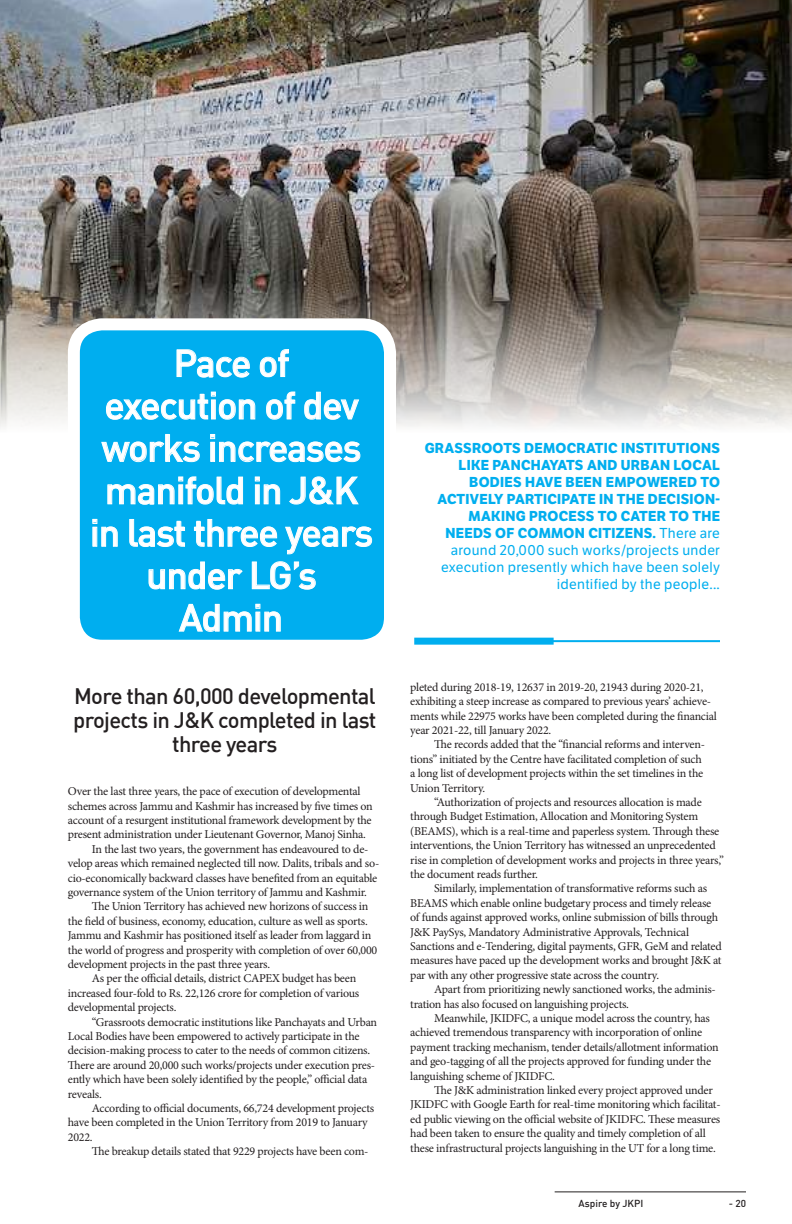
<style>
.page{position:relative;width:792px;height:1224px;background:#fff}
.page>*{position:absolute;margin:0;border:0;box-sizing:border-box;transform-origin:0 0}
.t1{font:500 37.6px/42.4px "DIN";letter-spacing:-.03em;color:#fff;text-align:center}
.t2{font:500 22px/24px "DIN";letter-spacing:-.03em;color:#231f20;text-align:center}
.t3{font:700 14px/17px "LFT Etica";letter-spacing:.02em;color:#00aeef;text-align:right}
.t4{font:12px/14.4px "Minion Pro";letter-spacing:-.02em;color:#231f20}
.t5{font:500 10px "DIN";color:#231f20}
.s1{font-weight:400}
</style>
<div class="page">
<img style="left:0;top:0;width:792px;height:427px">
<hr style="left:555px;top:1191px;width:191px;height:1px;background:#231f20">
<div style="left:74px;top:324px;width:316px;height:322px;background:#00aeef;border-radius:28px"></div>
<svg style="left:177px;top:349px;width:73px;height:28px"></svg>
<svg style="left:260px;top:349px;width:29px;height:28px"></svg>
<svg style="left:106px;top:392px;width:149px;height:28px"></svg>
<svg style="left:266px;top:392px;width:29px;height:28px"></svg>
<svg style="left:304px;top:392px;width:55px;height:28px"></svg>
<svg style="left:101px;top:434px;width:99px;height:28px"></svg>
<svg style="left:210px;top:434px;width:150px;height:28px"></svg>
<svg style="left:107px;top:476px;width:136px;height:29px"></svg>
<svg style="left:255px;top:476px;width:25px;height:28px"></svg>
<svg style="left:289px;top:476px;width:69px;height:29px"></svg>
<svg style="left:92px;top:519px;width:26px;height:28px"></svg>
<svg style="left:129px;top:519px;width:56px;height:28px"></svg>
<svg style="left:194px;top:519px;width:83px;height:28px"></svg>
<svg style="left:285px;top:527px;width:87px;height:27px"></svg>
<svg style="left:149px;top:561px;width:93px;height:28px"></svg>
<svg style="left:252px;top:561px;width:64px;height:28px"></svg>
<svg style="left:179px;top:604px;width:102px;height:28px"></svg>
<div style="left:68px;top:318px;width:328px;height:334px;border:12px solid #fff;border-radius:28px"></div>
<hr style="left:418px;top:640px;width:302px;height:2px;background:#00aeef">
<div style="left:414px;top:638px;width:140px;height:7px;background:#00aeef"></div>
<h1 class="t1" style="left:90px;top:341px;width:285px">Pace of<br>execution of dev works increases manifold in J&amp;K in last three years under LG’s<br>Admin</h1>
<h2 class="t2" style="left:73px;top:683px;width:305px">More than 60,000 developmental projects in J&amp;K completed in last three years</h2>
<p class="t4" style="left:68px;top:784px;width:294px">Over the last three years, the pace of execution of developmental</p>
<p class="t4" style="left:68px;top:799px;width:306px">schemes across Jammu and Kashmir has increased by five times on</p>
<p class="t4" style="left:68px;top:813px;width:305px">account of a resurgent institutional framework development by the</p>
<p class="t4" style="left:68px;top:827px;width:300px">present administration under Lieutenant Governor, Manoj Sinha.</p>
<p class="t4" style="left:92px;top:842px;width:278px">In the last two years, the government has endeavoured to de-</p>
<p class="t4" style="left:68px;top:856px;width:313px">velop areas which remained neglected till now. Dalits, tribals and so-</p>
<p class="t4" style="left:68px;top:871px;width:311px">cio-economically backward classes have benefited from an equitable</p>
<p class="t4" style="left:68px;top:885px;width:301px">governance system of the Union territory of Jammu and Kashmir.</p>
<p class="t4" style="left:92px;top:899px;width:278px">The Union Territory has achieved new horizons of success in</p>
<p class="t4" style="left:68px;top:914px;width:301px">the field of business, economy, education, culture as well as sports.</p>
<p class="t4" style="left:68px;top:928px;width:305px">Jammu and Kashmir has positioned itself as leader from laggard in</p>
<p class="t4" style="left:68px;top:943px;width:311px">the world of progress and prosperity with completion of over 60,000</p>
<p class="t4" style="left:68px;top:957px;width:204px">development projects in the past three years.</p>
<p class="t4" style="left:92px;top:971px;width:266px">As per the official details, district CAPEX budget has been</p>
<p class="t4" style="left:68px;top:986px;width:293px">increased four-fold to Rs. 22,126 crore for completion of various</p>
<p class="t4" style="left:68px;top:1000px;width:110px">developmental projects.</p>
<p class="t4" style="left:92px;top:1015px;width:287px">“Grassroots democratic institutions like Panchayats and Urban</p>
<p class="t4" style="left:68px;top:1029px;width:293px">Local Bodies have been empowered to actively participate in the</p>
<p class="t4" style="left:68px;top:1043px;width:304px">decision-making process to cater to the needs of common citizens.</p>
<p class="t4" style="left:68px;top:1058px;width:309px">There are around 20,000 such works/projects under execution pres-</p>
<p class="t4" style="left:68px;top:1072px;width:301px">ently which have been solely identified by the people,” official data</p>
<p class="t4" style="left:68px;top:1087px;width:35px">reveals.</p>
<p class="t4" style="left:92px;top:1101px;width:284px">According to official documents, 66,724 development projects</p>
<p class="t4" style="left:68px;top:1115px;width:301px">have been completed in the Union Territory from 2019 to January</p>
<p class="t4" style="left:68px;top:1130px;width:26px">2022.</p>
<p class="t4" style="left:92px;top:1144px;width:278px">The breakup details stated that 9229 projects have been com-</p>
<p class="t3" style="left:425px;top:439px;width:297px">GRASSROOTS DEMOCRATIC INSTITUTIONS LIKE PANCHAYATS AND URBAN LOCAL BODIES HAVE BEEN EMPOWERED TO ACTIVELY PARTICIPATE IN THE DECISION-MAKING PROCESS TO CATER TO THE NEEDS OF COMMON CITIZENS. <span class="s1">There are around 20,000 such works/projects under execution presently which have been solely identified by the people...</span></p>
<p class="t4" style="left:410px;top:680px;width:308px">pleted during 2018-19, 12637 in 2019-20, 21943 during 2020-21, exhibiting a steep increase as compared to previous years’ achieve&shy;ments while 22975 works have been completed during the financial year 2021-22, till January 2022.</p>
<p class="t4" style="left:410px;top:737px;width:296px;text-indent:24px">The records added that the “financial reforms and interven&shy;tions” initiated by the Centre have facilitated completion of such a long list of development projects within the set timelines in the Union Territory.</p>
<p class="t4" style="left:410px;top:795px;width:315px;text-indent:24px">“Authorization of projects and resources allocation is made through Budget Estimation, Allocation and Monitoring System (BEAMS), which is a real-time and paperless system. Through these interventions, the Union Territory has witnessed an unprecedented rise in completion of development works and projects in three years,” the document reads further.</p>
<p class="t4" style="left:410px;top:881px;width:313px;text-indent:24px">Similarly, implementation of transformative reforms such as BEAMS which enable online budgetary process and timely release of funds against approved works, online submission of bills through J&amp;K PaySys, Mandatory Administrative Approvals, Technical Sanctions and e-Tendering, digital payments, GFR, GeM and related measures have paced up the development works and brought J&amp;K at par with any other progressive state across the country.</p>
<p class="t4" style="left:410px;top:982px;width:307px;text-indent:24px">Apart from prioritizing newly sanctioned works, the adminis&shy;tration has also focused on languishing projects.</p>
<p class="t4" style="left:410px;top:1011px;width:310px;text-indent:24px">Meanwhile, JKIDFC, a unique model across the country, has achieved tremendous transparency with incorporation of online payment tracking mechanism, tender details/allotment information and geo-tagging of all the projects approved for funding under the languishing scheme of JKIDFC.</p>
<p class="t4" style="left:410px;top:1083px;width:312px;text-indent:24px">The J&amp;K administration linked every project approved under JKIDFC with Google Earth for real-time monitoring which facilitat&shy;ed public viewing on the official website of JKIDFC. These measures had been taken to ensure the quality and timely completion of all these infrastructural projects languishing in the UT for a long time.</p>
<p class="t5" style="left:579px;top:1197px;width:66px">Aspire by JKPI</p>
<p class="t5" style="left:729px;top:1197px;width:19px">- 20</p>
</div>
